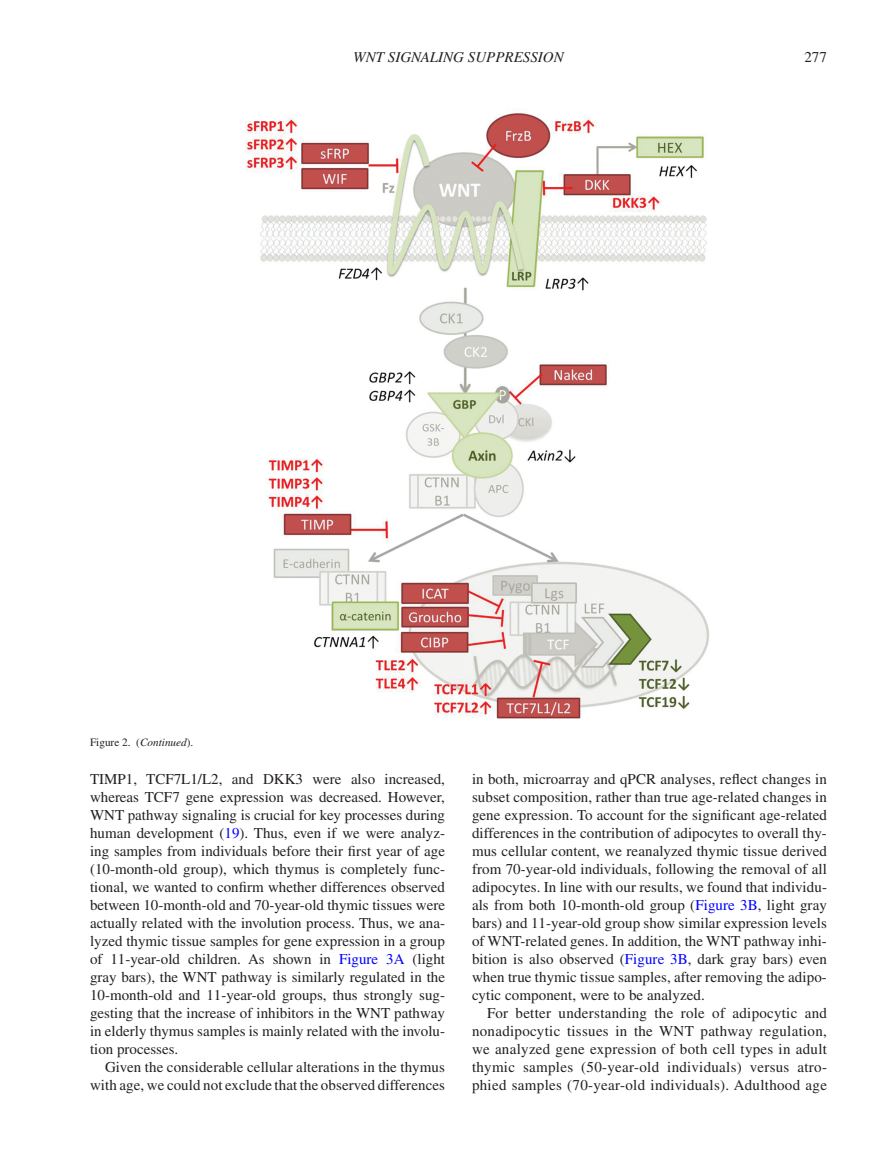
<style>
.page{position:relative;width:893px;height:1174px;background:#fff}
.page>*{position:absolute;margin:0;border:0;box-sizing:border-box;transform-origin:0 0}
.t1{font:15px/18px "Times LT Std";letter-spacing:.005em;color:#231f20;text-align:justify}
.t2{font:italic 15px "Times LT Std";color:#231f20}
.t3{font:11.25px "Times LT Std";color:#231f20}
.s1{font-style:italic}
.s2{color:#00f}
</style>
<div class="page">
<img style="left:245px;top:112px;width:464px;height:607px">
<p class="t2" style="left:353px;top:48px;width:52px">WNT SIGNALING</p>
<p class="t2" style="left:468px;top:48px;width:29px">SUPPRESSION</p>
<p class="t1" style="left:804px;top:47px;width:24px">277</p>
<p class="t3" style="left:90px;top:735px;width:105px">Figure 2. (<span class="s1">CONTINUED</span>).</p>
<p class="t1" style="left:90px;top:770px;width:357px">TIMP1, TCF7L1/L2, and DKK3 were also increased, whereas TCF7 gene expression was decreased. However, WNT pathway signaling is crucial for key processes during human development (<span class="s2">19</span>). Thus, even if we were analyz&shy;ing samples from individuals before their first year of age (10-month-old group), which thymus is completely func&shy;tional, we wanted to confirm whether differences observed between 10-month-old and 70-year-old thymic tissues were actually related with the involution process. Thus, we ana&shy;lyzed thymic tissue samples for gene expression in a group of 11-year-old children. As shown in <span class="s2">Figure 3A</span> (light gray bars), the WNT pathway is similarly regulated in the 10-month-old and 11-year-old groups, thus strongly sug&shy;gesting that the increase of inhibitors in the WNT pathway in elderly thymus samples is mainly related with the involu&shy;tion processes.</p>
<p class="t1" style="left:90px;top:1058px;width:356px;text-align:right">Given the considerable cellular alterations in the thymus with age, we could not exclude that the observed differences</p>
<p class="t1" style="left:472px;top:770px;width:356px">in both, microarray and qPCR analyses, reflect changes in subset composition, rather than true age-related changes in gene expression. To account for the significant age-related differences in the contribution of adipocytes to overall thy&shy;mus cellular content, we reanalyzed thymic tissue derived from 70-year-old individuals, following the removal of all adipocytes. In line with our results, we found that individu&shy;als from both 10-month-old group (<span class="s2">Figure 3B</span>, light gray bars) and 11-year-old group show similar expression levels of WNT-related genes. In addition, the WNT pathway inhi&shy;bition is also observed (<span class="s2">Figure 3B</span>, dark gray bars) even when true thymic tissue samples, after removing the adipo&shy;cytic component, were to be analyzed.</p>
<p class="t1" style="left:472px;top:1004px;width:357px;text-indent:15px">For better understanding the role of adipocytic and nonadipocytic tissues in the WNT pathway regulation, we analyzed gene expression of both cell types in adult thymic samples (50-year-old individuals) versus atro&shy;phied samples (70-year-old individuals). Adulthood age</p>
</div>
